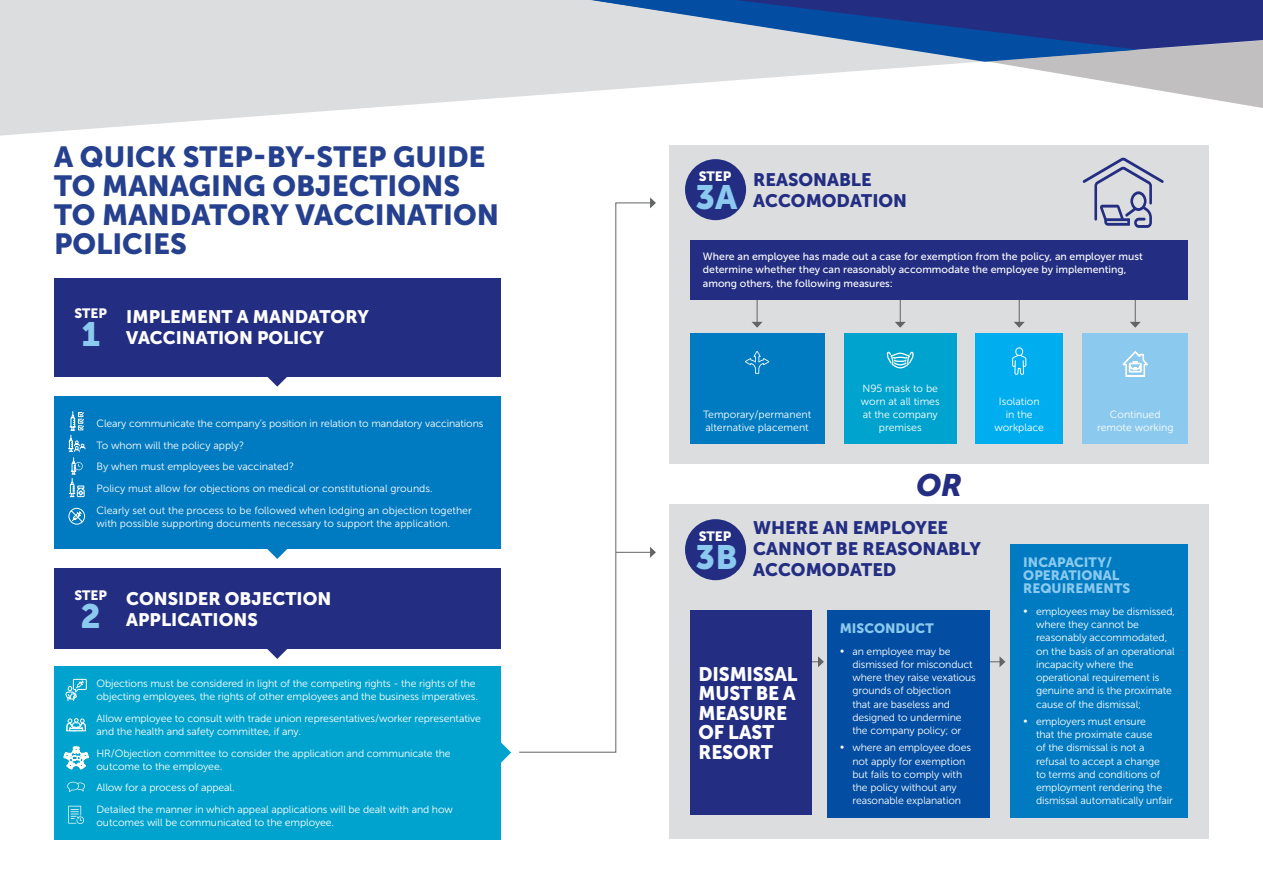
<style>
.page{position:relative;width:1263px;height:893px;background:#fff}
.page>*{position:absolute;margin:0;border:0;box-sizing:border-box;transform-origin:0 0}
.t1{font:33.6px "Museo Sans 900";color:#8bc9ee}
.t2{font:italic 30.9px "Museo Sans 900";color:#232e83}
.t3{font:28.95px/29px "Museo Sans 900";color:#25408f}
.t4{font:19.5px/19.5px "Museo Sans 900";letter-spacing:-.01em;color:#fff}
.t5{font:18px/21px "Museo Sans 900";color:#232e83}
.t6{font:18px/21px "Museo Sans 900";color:#fff}
.t7{font:13.5px/13.2px "Museo Sans 900";color:#8bc9ee}
.t8{font:13.5px "Museo Sans 900";color:#fff}
.t9{font:10.5px/13.2px "Museo Sans 300";letter-spacing:-.01em;color:#fff}
.t10{font:10.5px/13.2px "Museo Sans 500";color:#fff}
</style>
<div class="page">
<svg style="left:267px;top:649px;width:20px;height:10px"></svg>
<svg style="left:267px;top:549px;width:20px;height:10px"></svg>
<svg style="left:0;top:0;width:1263px;height:136px;fill:#dcddde"></svg>
<svg style="left:591px;top:0;width:672px;height:62px;background:#5d74aa"></svg>
<div style="left:54px;top:397px;width:446px;height:152px;background:#007bc2"></div>
<svg style="left:68px;top:508px;width:17px;height:17px"></svg>
<svg style="left:68px;top:411px;width:18px;height:86px"></svg>
<div style="left:54px;top:278px;width:446px;height:99px;background:#232e83"></div>
<svg style="left:267px;top:377px;width:20px;height:10px"></svg>
<div style="left:54px;top:568px;width:446px;height:81px;background:#232e83"></div>
<div style="left:54px;top:666px;width:446px;height:173px;background:#00a3cd"></div>
<svg style="left:500px;top:742px;width:11px;height:21px"></svg>
<svg style="left:519px;top:202px;width:132px;height:551px"></svg>
<svg style="left:650px;top:197px;width:6px;height:11px"></svg>
<hr style="left:616px;top:552px;width:35px;height:1px;background:#636466">
<svg style="left:650px;top:547px;width:6px;height:11px"></svg>
<div style="left:670px;top:504px;width:539px;height:335px;background:#dcddde"></div>
<div style="left:670px;top:145px;width:539px;height:318px;background:#dcddde"></div>
<svg style="left:1014px;top:299px;width:11px;height:29px"></svg>
<div style="left:844px;top:334px;width:112px;height:110px;background:#00a3cd"></div>
<svg style="left:886px;top:351px;width:28px;height:18px"></svg>
<div style="left:690px;top:334px;width:134px;height:110px;background:#007bc2"></div>
<svg style="left:745px;top:351px;width:24px;height:23px"></svg>
<svg style="left:1082px;top:157px;width:82px;height:71px"></svg>
<div style="left:685px;top:159px;width:61px;height:61px;background:#232e83;border-radius:50%"></div>
<div style="left:975px;top:334px;width:88px;height:110px;background:#00aeef"></div>
<svg style="left:1012px;top:347px;width:14px;height:28px"></svg>
<div style="left:1082px;top:334px;width:106px;height:110px;background:#8bc9ee"></div>
<svg style="left:1122px;top:351px;width:26px;height:26px"></svg>
<div style="left:685px;top:519px;width:61px;height:61px;background:#232e83;border-radius:50%"></div>
<svg style="left:895px;top:299px;width:11px;height:29px"></svg>
<svg style="left:1130px;top:299px;width:11px;height:29px"></svg>
<svg style="left:752px;top:299px;width:11px;height:29px"></svg>
<div style="left:690px;top:240px;width:498px;height:59px;background:#232e83"></div>
<div style="left:1010px;top:544px;width:178px;height:273px;background:#007bc2"></div>
<svg style="left:812px;top:656px;width:12px;height:11px"></svg>
<div style="left:690px;top:610px;width:122px;height:205px;background:#232e83"></div>
<svg style="left:989px;top:656px;width:16px;height:11px"></svg>
<div style="left:827px;top:610px;width:162px;height:207px;background:#034ea2"></div>
<svg style="left:65px;top:678px;width:22px;height:23px"></svg>
<svg style="left:66px;top:718px;width:20px;height:13px"></svg>
<svg style="left:63px;top:746px;width:26px;height:23px"></svg>
<svg style="left:68px;top:806px;width:16px;height:18px"></svg>
<svg style="left:67px;top:782px;width:18px;height:10px"></svg>
<h3 class="t3" style="left:54px;top:142px;width:447px">A QUICK STEP-BY-STEP GUIDE<br>TO MANAGING OBJECTIONS<br>TO MANDATORY VACCINATION<br>POLICIES</h3>
<p class="t8" style="left:74px;top:306px;width:34px">STEP</p>
<h1 class="t1" style="left:81px;top:316px;width:20px">1</h1>
<h3 class="t6" style="left:126px;top:307px;width:244px">IMPLEMENT A MANDATORY<br>VACCINATION POLICY</h3>
<p class="t9" style="left:97px;top:412px;width:388px;line-height:21.8px">Cleary communicate the company’s position in relation to mandatory vaccinations To whom will the policy apply?<br>By when must employees be vaccinated?<br>Policy must allow for objections on medical or constitutional grounds.<br>Clearly set out the process to be followed when lodging an objection together</p>
<p class="t9" style="left:97px;top:517px;width:355px">with possible supporting documents necessary to support the application.</p>
<p class="t8" style="left:74px;top:587px;width:34px">STEP</p>
<h1 class="t1" style="left:81px;top:597px;width:22px">2</h1>
<h3 class="t6" style="left:126px;top:588px;width:206px">CONSIDER OBJECTION<br>APPLICATIONS</h3>
<p class="t9" style="left:97px;top:676px;width:383px">Objections must be considered in light of the competing rights - the rights of the objecting employees, the rights of other employees and the business imperatives.</p>
<p class="t9" style="left:97px;top:711px;width:386px">Allow employee to consult with trade union representatives/worker representative and the health and safety committee, if any.</p>
<p class="t9" style="left:97px;top:746px;width:356px">HR/Objection committee to consider the application and communicate the outcome to the employee.</p>
<p class="t9" style="left:97px;top:777px;width:358px;line-height:21.8px">Allow for a process of appeal.<br>Detailed the manner in which appeal applications will be dealt with and how</p>
<p class="t9" style="left:97px;top:816px;width:239px">outcomes will be communicated to the employee.</p>
<p class="t8" style="left:699px;top:168px;width:34px">STEP</p>
<h1 class="t1" style="left:696px;top:178px;width:43px">3A</h1>
<h3 class="t5" style="left:753px;top:169px;width:155px">REASONABLE<br>ACCOMODATION</h3>
<p class="t10" style="left:703px;top:250px;width:441px">Where an employee has made out a case for exemption from the policy, an employer must determine whether they can reasonably accommodate the employee by implementing, among others, the following measures:</p>
<p class="t9" style="left:703px;top:408px;width:110px">Temporary/permanent alternative placement</p>
<p class="t9" style="left:861px;top:382px;width:81px;text-align:center">N95 mask to be worn at all times at the company premises</p>
<p class="t9" style="left:994px;top:395px;width:51px;text-align:center">Isolation in the workplace</p>
<p class="t9" style="left:1097px;top:408px;width:78px;text-align:center">Continued remote working</p>
<p class="t8" style="left:699px;top:528px;width:34px">STEP</p>
<h1 class="t1" style="left:696px;top:538px;width:43px">3B</h1>
<h2 class="t2" style="left:916px;top:468px;width:48px">OR</h2>
<h3 class="t5" style="left:753px;top:517px;width:229px">WHERE AN EMPLOYEE<br>CANNOT BE REASONABLY<br>ACCOMODATED</h3>
<h3 class="t4" style="left:699px;top:664px;width:100px">DISMISSAL<br>MUST BE A<br>MEASURE<br>OF LAST<br>RESORT</h3>
<p class="t7" style="left:840px;top:621px;width:95px">MISCONDUCT</p>
<p class="t9" style="left:852px;top:644px;width:125px;text-indent:-13px">• an employee may be dismissed for misconduct where they raise vexatious grounds of objection<br>that are baseless and designed to undermine the company policy; or</p>
<p class="t9" style="left:852px;top:741px;width:120px;text-indent:-13px">• where an employee does not apply for exemption but fails to comply with the policy without any reasonable explanation</p>
<p class="t7" style="left:1023px;top:555px;width:108px">INCAPACITY/<br>OPERATIONAL<br>REQUIREMENTS</p>
<p class="t9" style="left:1036px;top:605px;width:141px;text-indent:-13px">• employees may be dismissed, where they cannot be reasonably accommodated, on the basis of an operational incapacity where the operational requirement is genuine and is the proximate cause of the dismissal;</p>
<p class="t9" style="left:1036px;top:715px;width:138px;text-indent:-13px">• employers must ensure<br>that the proximate cause<br>of the dismissal is not a refusal to accept a change<br>to terms and conditions of employment rendering the dismissal automatically unfair</p>
</div>
